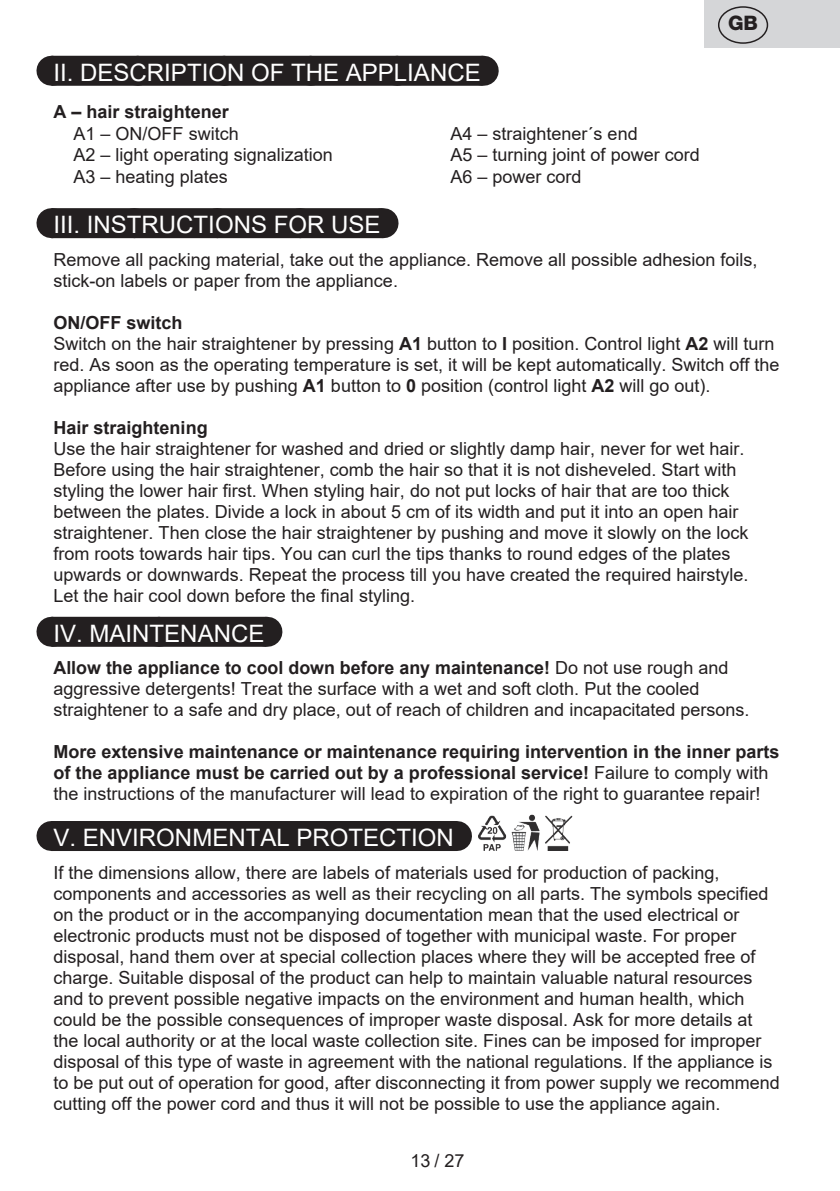
<style>
.page{position:relative;width:840px;height:1191px;background:#fff}
.page>*{position:absolute;margin:0;border:0;box-sizing:border-box;transform-origin:0 0}
.t1{font:24px "Arial";color:#fff}
.t2{font:800 20px "Helvetica Neue OT";color:#231f20}
.t3{font:18px/21px "Arial";color:#231f20}
.t4{font:700 18px/21px "Arial";color:#231f20}
.s1{font-weight:700}
.s2{font-weight:400}
</style>
<div class="page">
<div style="left:51px;top:56px;width:431px;height:30px;background:#231f20"></div>
<svg style="left:138px;top:85px;width:301px;height:1px"></svg>
<hr style="left:482px;top:56px;width:1px;height:30px;background:#231f20">
<div style="left:51px;top:208px;width:331px;height:30px;background:#231f20"></div>
<svg style="left:135px;top:208px;width:206px;height:1px"></svg>
<hr style="left:382px;top:208px;width:1px;height:30px;background:#231f20">
<div style="left:51px;top:617px;width:215px;height:30px;background:#231f20"></div>
<svg style="left:160px;top:646px;width:52px;height:1px"></svg>
<hr style="left:266px;top:617px;width:1px;height:30px;background:#231f20">
<div style="left:51px;top:821px;width:404px;height:30px;background:#231f20"></div>
<hr style="left:455px;top:821px;width:1px;height:30px;background:#231f20">
<img style="left:478px;top:814px;width:95px;height:36px">
<div style="left:704px;top:0;width:135px;height:48px;background:#d5d6d8"></div>
<div style="left:717px;top:6px;width:50px;height:38px;border:1px solid #231f20;border-radius:50%"></div>
<p class="t2" style="left:727px;top:11px;width:31px">GB</p>
<h1 class="t1" style="left:53px;top:56px;width:428px">II. DESCRIPTION OF THE APPLIANCE</h1>
<p class="t4" style="left:53px;top:101px;width:177px">A – hair straightener</p>
<p class="t3" style="left:73px;top:122px;width:261px;line-height:21.6px">A1 – ON/OFF switch<br>A2 – light operating signalization<br>A3 – heating plates</p>
<p class="t3" style="left:450px;top:122px;width:251px;line-height:21.6px">A4 – straightener´s end<br>A5 – turning joint of power cord<br>A6 – power cord</p>
<h1 class="t1" style="left:53px;top:208px;width:328px">III. INSTRUCTIONS FOR USE</h1>
<p class="t3" style="left:53px;top:249px;width:705px">Remove all packing material, take out the appliance. Remove all possible adhesion foils, stick-on labels or paper from the appliance.</p>
<p class="t3" style="left:53px;top:312px;width:727px"><span class="s1">ON/OFF switch<br></span>Switch on the hair straightener by pressing <span class="s1">A1</span> button to <span class="s1">I</span> position. Control light <span class="s1">A2</span> will turn red. As soon as the operating temperature is set, it will be kept automatically. Switch off the appliance after use by pushing <span class="s1">A1</span> button to <span class="s1">0</span> position (control light <span class="s1">A2</span> will go out).</p>
<p class="t4" style="left:53px;top:417px;width:156px">Hair straightening</p>
<p class="t3" style="left:53px;top:438px;width:696px">Use the hair straightener for washed and dried or slightly damp hair, never for wet hair.<br>Before using the hair straightener, comb the hair so that it is not disheveled. Start with styling the lower hair first. When styling hair, do not put locks of hair that are too thick between the plates. Divide a lock in about 5 cm of its width and put it into an open hair straightener. Then close the hair straightener by pushing and move it slowly on the lock from roots towards hair tips. You can curl the tips thanks to round edges of the plates upwards or downwards. Repeat the process till you have created the required hairstyle.<br>Let the hair cool down before the final styling.</p>
<h1 class="t1" style="left:53px;top:617px;width:212px">IV. MAINTENANCE</h1>
<p class="t3" style="left:53px;top:657px;width:697px"><span class="s1">Allow the appliance to cool down before any maintenance!</span> Do not use rough and aggressive detergents! Treat the surface with a wet and soft cloth. Put the cooled straightener to a safe and dry place, out of reach of children and incapacitated persons.</p>
<p class="t4" style="left:53px;top:742px;width:727px">More extensive maintenance or maintenance requiring intervention in the inner parts of the appliance must be carried out by a professional service! <span class="s2">Failure to comply with the instructions of the manufacturer will lead to expiration of the right to guarantee repair!</span></p>
<h1 class="t1" style="left:53px;top:821px;width:402px">V. ENVIRONMENTAL PROTECTION</h1>
<p class="t3" style="left:53px;top:861px;width:727px">If the dimensions allow, there are labels of materials used for production of packing, components and accessories as well as their recycling on all parts. The symbols specified on the product or in the accompanying documentation mean that the used electrical or electronic products must not be disposed of together with municipal waste. For proper disposal, hand them over at special collection places where they will be accepted free of charge. Suitable disposal of the product can help to maintain valuable natural resources and to prevent possible negative impacts on the environment and human health, which could be the possible consequences of improper waste disposal. Ask for more details at the local authority or at the local waste collection site. Fines can be imposed for improper disposal of this type of waste in agreement with the national regulations. If the appliance is to be put out of operation for good, after disconnecting it from power supply we recommend cutting off the power cord and thus it will not be possible to use the appliance again.</p>
<p class="t3" style="left:410px;top:1150px;width:55px">13 / 27</p>
</div>
